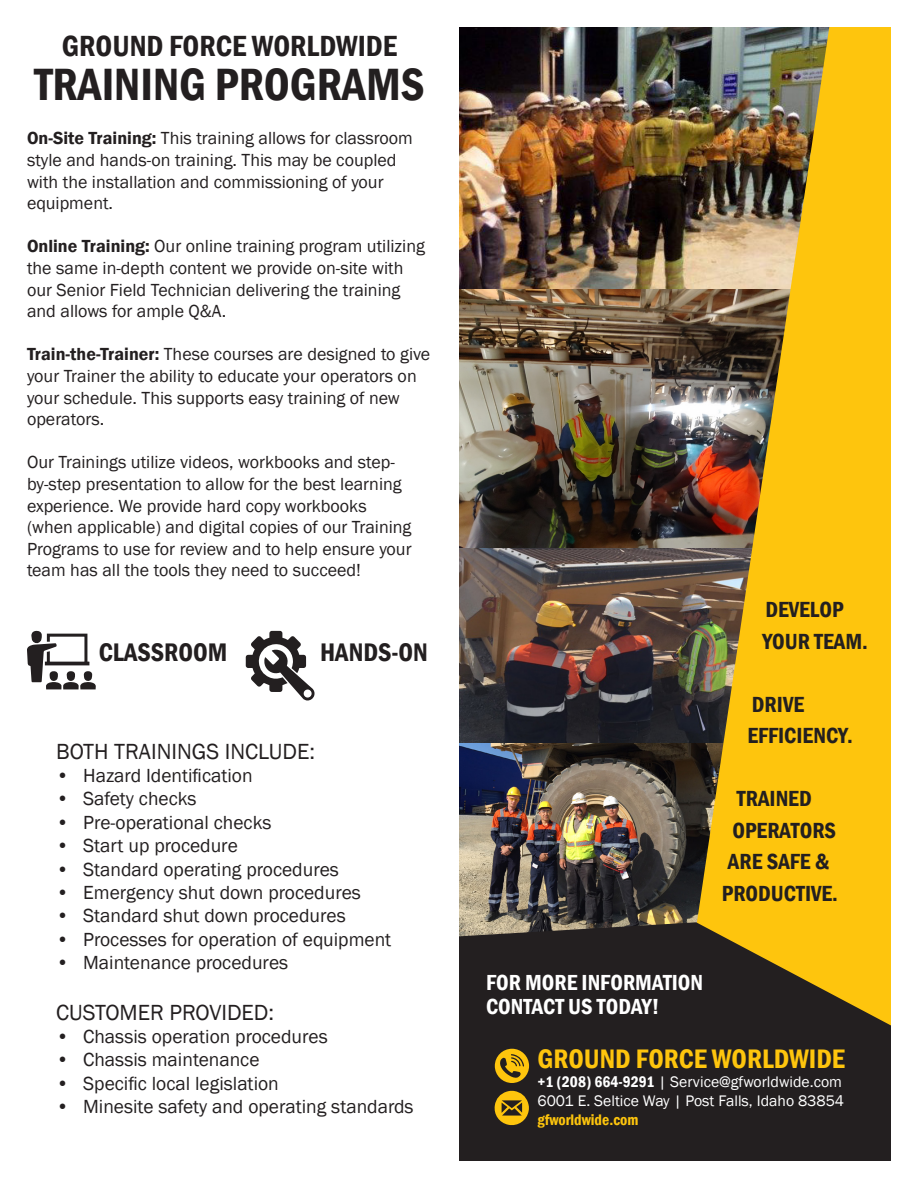
<style>
.page{position:relative;width:918px;height:1188px;background:#fff}
.page>*{position:absolute;margin:0;border:0;box-sizing:border-box;transform-origin:0 0}
.t1{font:600 condensed 46.5px "Franklin Gothic";color:#231f20}
.t2{font:600 condensed 30px "Franklin Gothic";color:#231f20}
.t3{font:600 condensed 27.6px "Franklin Gothic";color:#fec50d}
.t4{font:600 condensed 26.1px "Franklin Gothic";color:#231f20}
.t5{font:600 condensed 22.5px/31.5px "Franklin Gothic";color:#231f20}
.t6{font:22.5px "Franklin Gothic";color:#231f20}
.t7{font:600 condensed 22.35px "Franklin Gothic";color:#fff}
.t8{font:19.5px "Franklin Gothic";color:#231f20}
.t9{font:18px/21.6px "Franklin Gothic";color:#231f20}
.t10{font:15.75px "Franklin Gothic";color:#fff}
.t11{font:600 condensed 15.75px "Franklin Gothic";color:#fec50d}
.s1{font-weight:600}
.s2{font-weight:600;font-stretch:condensed}
</style>
<div class="page">
<img style="left:459px;top:742px;width:220px;height:180px">
<img style="left:459px;top:548px;width:220px;height:194px">
<img style="left:459px;top:288px;width:220px;height:260px">
<img style="left:459px;top:27px;width:220px;height:261px">
<svg style="left:27px;top:631px;width:69px;height:58px"></svg>
<svg style="left:246px;top:631px;width:69px;height:70px"></svg>
<img style="left:679px;top:27px;width:212px;height:895px">
<svg style="left:459px;top:922px;width:432px;height:239px;background:#3b311f"></svg>
<svg style="left:493px;top:1091px;width:36px;height:36px"></svg>
<svg style="left:495px;top:1049px;width:34px;height:34px"></svg>
<p class="t2" style="left:62px;top:26px;width:337px">GROUND FORCE WORLDWIDE</p>
<p class="t1" style="left:34px;top:53px;width:392px">TRAINING PROGRAMS</p>
<p class="t9" style="left:27px;top:128px;width:387px"><span class="s1">On-Site Training:</span> This training allows for classroom style and hands-on training. This may be coupled with the installation and commissioning of your equipment.</p>
<p class="t9" style="left:27px;top:236px;width:399px"><span class="s1">Online Training:</span> Our online training program utilizing the same in-depth content we provide on-site with our Senior Field Technician delivering the training and allows for ample Q&amp;A.</p>
<p class="t9" style="left:27px;top:344px;width:405px"><span class="s1">Train-the-Trainer:</span> These courses are designed to give your Trainer the ability to educate your operators on your schedule. This supports easy training of new operators.</p>
<p class="t9" style="left:27px;top:452px;width:386px">Our Trainings utilize videos, workbooks and step&shy;by-step presentation to allow for the best learning experience. We provide hard copy workbooks (when applicable) and digital copies of our Training Programs to use for review and to help ensure your team has all the tools they need to succeed!</p>
<p class="t4" style="left:99px;top:635px;width:130px">CLASSROOM</p>
<p class="t4" style="left:320px;top:635px;width:109px">HANDS-ON</p>
<p class="t6" style="left:56px;top:737px;width:260px">BOTH TRAININGS INCLUDE:</p>
<p class="t8" style="left:56px;top:763px;width:198px">• Hazard Identification</p>
<p class="t8" style="left:56px;top:787px;width:142px">• Safety checks</p>
<p class="t8" style="left:56px;top:810px;width:217px">• Pre-operational checks</p>
<p class="t8" style="left:56px;top:834px;width:183px">• Start up procedure</p>
<p class="t8" style="left:56px;top:857px;width:284px">• Standard operating procedures</p>
<p class="t8" style="left:56px;top:880px;width:306px">• Emergency shut down procedures</p>
<p class="t8" style="left:56px;top:904px;width:291px">• Standard shut down procedures</p>
<p class="t8" style="left:56px;top:927px;width:337px">• Processes for operation of equipment</p>
<p class="t8" style="left:56px;top:951px;width:234px">• Maintenance procedures</p>
<p class="t6" style="left:56px;top:998px;width:220px">CUSTOMER PROVIDED:</p>
<p class="t8" style="left:56px;top:1024px;width:273px">• Chassis operation procedures</p>
<p class="t8" style="left:56px;top:1048px;width:205px">• Chassis maintenance</p>
<p class="t8" style="left:56px;top:1071px;width:224px">• Specific local legislation</p>
<p class="t8" style="left:56px;top:1095px;width:359px">• Minesite safety and operating standards</p>
<p class="t5" style="left:762px;top:594px;width:107px">DEVELOP<br>YOUR TEAM.</p>
<p class="t5" style="left:747px;top:688px;width:107px">DRIVE<br>EFFICIENCY.</p>
<p class="t5" style="left:722px;top:783px;width:118px;text-align:center">TRAINED<br>OPERATORS<br>ARE SAFE &amp;<br>PRODUCTIVE.</p>
<p class="t7" style="left:486px;top:967px;width:219px">FOR MORE INFORMATION</p>
<p class="t7" style="left:486px;top:991px;width:175px">CONTACT US TODAY!</p>
<p class="t3" style="left:538px;top:1041px;width:309px">GROUND FORCE WORLDWIDE</p>
<p class="t10" style="left:538px;top:1072px;width:306px"><span class="s2">+1 (208) 664-9291</span> | Service@gfworldwide.com</p>
<p class="t10" style="left:538px;top:1091px;width:308px">6001 E. Seltice Way | Post Falls, Idaho 83854</p>
<p class="t11" style="left:538px;top:1109px;width:102px">gfworldwide.com</p>
</div>
